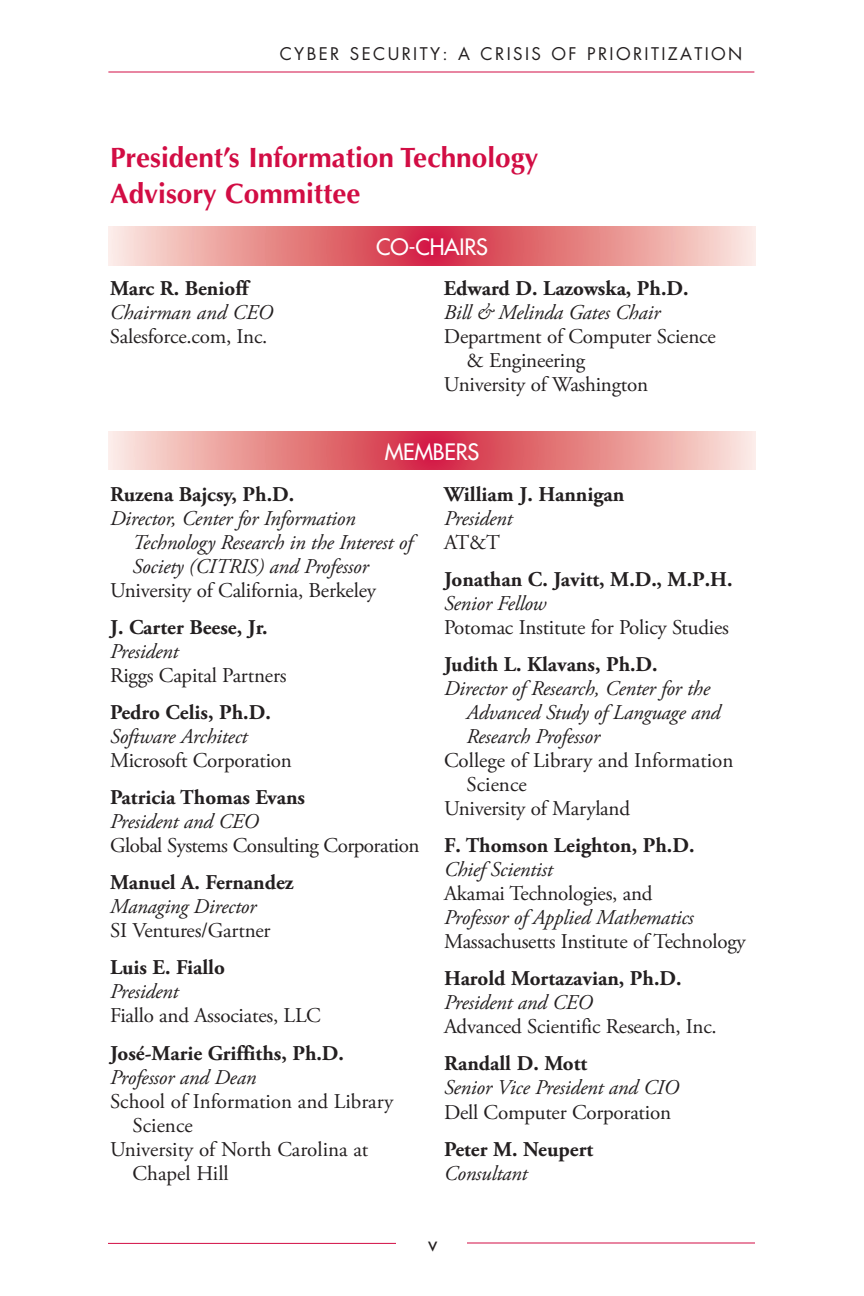
<style>
.page{position:relative;width:864px;height:1296px;background:#fff}
.page>*{position:absolute;margin:0;border:0;box-sizing:border-box;transform-origin:0 0}
.t1{font:700 28px/36px "Optima LT Std";color:#d20d44}
.t2{font:500 22px "Futura Std";letter-spacing:-.01em;color:#fff}
.t3{font:21px "Adobe Garamond Pro";letter-spacing:-.01em;color:#231f20}
.t4{font:italic 21px/24px "Adobe Garamond Pro";letter-spacing:-.01em;color:#231f20}
.t5{font:700 21px "Adobe Garamond Pro";color:#231f20}
.t6{font:20px "Futura Std";color:#231f20}
.t7{font:17px "Futura Std";letter-spacing:.14em;color:#231f20}
</style>
<div class="page">
<hr style="left:108px;top:72px;width:646px;height:1px;background:#d20d44">
<hr style="left:108px;top:1243px;width:288px;height:1px;background:#d20d44">
<hr style="left:467px;top:1243px;width:288px;height:1px;background:#d20d44">
<svg style="left:108px;top:227px;width:648px;height:38px;background:#e6888c"></svg>
<svg style="left:108px;top:432px;width:648px;height:38px;background:#e6888c"></svg>
<p class="t7" style="left:280px;top:46px;width:464px">CYBER SECURITY: A CRISIS OF PRIORITIZATION</p>
<h1 class="t1" style="left:110px;top:142px;width:430px">President’s Information Technology<br>Advisory Committee</h1>
<p class="t5" style="left:110px;top:280px;width:140px">Marc R. Benioff</p>
<p class="t4" style="left:110px;top:302px;width:165px">Chairman and CEO</p>
<p class="t3" style="left:110px;top:328px;width:159px">Salesforce.com, Inc.</p>
<p class="t2" style="left:376px;top:236px;width:113px">CO-CHAIRS</p>
<p class="t5" style="left:444px;top:280px;width:246px">Edward D. Lazowska, Ph.D.</p>
<p class="t4" style="left:444px;top:302px;width:218px">Bill &amp; Melinda Gates Chair</p>
<p class="t3" style="left:444px;top:328px;width:273px">Department of Computer Science</p>
<p class="t3" style="left:467px;top:352px;width:120px">&amp; Engineering</p>
<p class="t3" style="left:444px;top:376px;width:206px">University of Washington</p>
<p class="t2" style="left:385px;top:441px;width:96px">MEMBERS</p>
<p class="t5" style="left:110px;top:486px;width:186px">Ruzena Bajcsy, Ph.D.</p>
<p class="t4" style="left:133px;top:508px;width:281px;text-indent:-23px">Director, Center for Information<br>Technology Research in the Interest of<br>Society (CITRIS) and Professor</p>
<p class="t3" style="left:110px;top:582px;width:267px">University of California, Berkeley</p>
<p class="t5" style="left:110px;top:619px;width:159px">J. Carter Beese, Jr.</p>
<p class="t4" style="left:110px;top:641px;width:70px">President</p>
<p class="t3" style="left:110px;top:667px;width:178px">Riggs Capital Partners</p>
<p class="t5" style="left:110px;top:704px;width:162px">Pedro Celis, Ph.D.</p>
<p class="t4" style="left:110px;top:726px;width:139px">Software Architect</p>
<p class="t3" style="left:110px;top:752px;width:183px">Microsoft Corporation</p>
<p class="t5" style="left:110px;top:789px;width:197px">Patricia Thomas Evans</p>
<p class="t4" style="left:110px;top:811px;width:150px">President and CEO</p>
<p class="t3" style="left:110px;top:837px;width:311px">Global Systems Consulting Corporation</p>
<p class="t5" style="left:110px;top:874px;width:185px">Manuel A. Fernandez</p>
<p class="t4" style="left:110px;top:896px;width:148px">Managing Director</p>
<p class="t3" style="left:110px;top:922px;width:162px">SI Ventures/Gartner</p>
<p class="t5" style="left:110px;top:960px;width:116px">Luis E. Fiallo</p>
<p class="t4" style="left:110px;top:981px;width:70px">President</p>
<p class="t3" style="left:110px;top:1008px;width:212px">Fiallo and Associates, LLC</p>
<p class="t5" style="left:110px;top:1045px;width:236px">José-Marie Griffiths, Ph.D.</p>
<p class="t4" style="left:110px;top:1067px;width:148px">Professor and Dean</p>
<p class="t3" style="left:110px;top:1093px;width:285px">School of Information and Library</p>
<p class="t3" style="left:133px;top:1117px;width:62px">Science</p>
<p class="t3" style="left:110px;top:1141px;width:260px">University of North Carolina at</p>
<p class="t3" style="left:133px;top:1165px;width:98px">Chapel Hill</p>
<p class="t5" style="left:444px;top:486px;width:182px">William J. Hannigan</p>
<p class="t4" style="left:444px;top:508px;width:70px">President</p>
<p class="t3" style="left:444px;top:534px;width:57px">AT&amp;T</p>
<p class="t5" style="left:444px;top:571px;width:290px">Jonathan C. Javitt, M.D., M.P.H.</p>
<p class="t4" style="left:444px;top:593px;width:104px">Senior Fellow</p>
<p class="t3" style="left:444px;top:619px;width:286px">Potomac Institute for Policy Studies</p>
<p class="t5" style="left:444px;top:656px;width:215px">Judith L. Klavans, Ph.D.</p>
<p class="t4" style="left:467px;top:678px;width:255px;text-indent:-23px">Director of Research, Center for the<br>Advanced Study of Language and<br>Research Professor</p>
<p class="t3" style="left:444px;top:752px;width:291px">College of Library and Information</p>
<p class="t3" style="left:467px;top:776px;width:62px">Science</p>
<p class="t3" style="left:444px;top:800px;width:188px">University of Maryland</p>
<p class="t5" style="left:444px;top:837px;width:252px">F. Thomson Leighton, Ph.D.</p>
<p class="t4" style="left:444px;top:859px;width:110px">Chief Scientist</p>
<p class="t3" style="left:444px;top:885px;width:210px">Akamai Technologies, and</p>
<p class="t4" style="left:444px;top:907px;width:251px">Professor of Applied Mathematics</p>
<p class="t3" style="left:444px;top:933px;width:303px">Massachusetts Institute of Technology</p>
<p class="t5" style="left:444px;top:970px;width:239px">Harold Mortazavian, Ph.D.</p>
<p class="t4" style="left:444px;top:992px;width:150px">President and CEO</p>
<p class="t3" style="left:444px;top:1018px;width:274px">Advanced Scientific Research, Inc.</p>
<p class="t5" style="left:444px;top:1056px;width:145px">Randall D. Mott</p>
<p class="t4" style="left:444px;top:1077px;width:237px">Senior Vice President and CIO</p>
<p class="t3" style="left:444px;top:1104px;width:229px">Dell Computer Corporation</p>
<p class="t5" style="left:444px;top:1141px;width:151px">Peter M. Neupert</p>
<p class="t4" style="left:444px;top:1163px;width:85px">Consultant</p>
<p class="t6" style="left:428px;top:1235px;width:11px">v</p>
</div>
